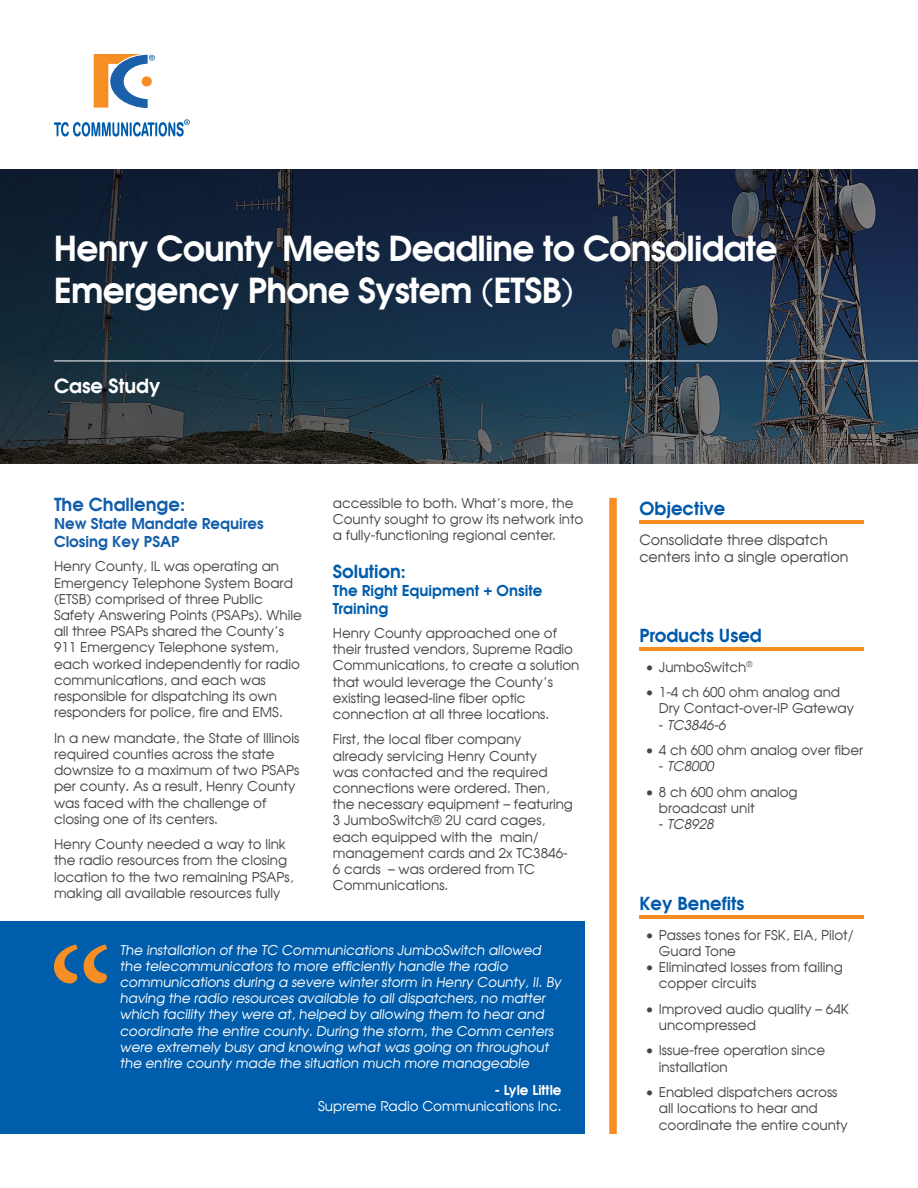
<style>
.page{position:relative;width:918px;height:1188px;background:#fff}
.page>*{position:absolute;margin:0;border:0;box-sizing:border-box;transform-origin:0 0}
.t1{font:700 34.5px/41.4px "Avalon";letter-spacing:-.02em;color:#fff}
.t2{font:700 19.5px "Avalon";color:#fff}
.t3{font:700 18px "Avalon";color:#0059ab}
.t4{font:700 18px "Avalon";color:#135eab}
.t5{font:700 18px "Avalon";color:#005dab}
.t6{font:700 15px/18px "Avalon";color:#135eab}
.t7{font:700 15px/18px "Avalon";color:#005dab}
.t8{font:14.25px/17.1px "Avalon Plain";color:#454547}
.t9{font:13.5px/16.2px "Avalon Plain";color:#454547}
.t10{font:13.5px/16.2px "Avalon Plain";color:#fff}
.t11{font:italic 13.5px "Avalon Plain";color:#454547}
.t12{font:700 13.5px "Avalon";color:#fff}
.s1{font-style:normal}
</style>
<div class="page">
<svg style="left:54px;top:119px;width:136px;height:17px"></svg>
<svg style="left:94px;top:54px;width:61px;height:54px"></svg>
<hr style="left:639px;top:521px;width:225px;height:3px;background:#f68d22">
<hr style="left:639px;top:648px;width:225px;height:3px;background:#f68d22">
<hr style="left:639px;top:916px;width:225px;height:3px;background:#f68d22">
<div style="left:609px;top:498px;width:8px;height:636px;background:#f68e23"></div>
<img style="left:0;top:170px;width:918px;height:294px">
<hr style="left:54px;top:361px;width:864px;height:1px;background:#fff">
<div style="left:0;top:922px;width:584px;height:212px;background:#005dab"></div>
<svg style="left:54px;top:944px;width:53px;height:39px"></svg>
<p class="t1" style="left:54px;top:227px;width:725px">Henry County Meets Deadline to Consolidate<br>Emergency Phone System (ETSB)</p>
<p class="t2" style="left:54px;top:372px;width:108px">Case Study</p>
<p class="t4" style="left:54px;top:493px;width:133px">The Challenge:</p>
<p class="t6" style="left:54px;top:514px;width:211px">New State Mandate Requires<br>Closing Key PSAP</p>
<p class="t9" style="left:54px;top:558px;width:249px">Henry County, IL was operating an Emergency Telephone System Board (ETSB) comprised of three Public Safety Answering Points (PSAPs). While all three PSAPs shared the County’s 911 Emergency Telephone system, each worked independently for radio communications, and each was responsible for dispatching its own responders for police, fire and EMS.</p>
<p class="t9" style="left:54px;top:730px;width:247px">In a new mandate, the State of Illinois required counties across the state downsize to a maximum of two PSAPs per county. As a result, Henry County was faced with the challenge of closing one of its centers.</p>
<p class="t9" style="left:54px;top:836px;width:241px">Henry County needed a way to link the radio resources from the closing location to the two remaining PSAPs, making all available resources fully</p>
<p class="t9" style="left:333px;top:495px;width:252px">accessible to both. What’s more, the<br>County sought to grow its network into a fully-functioning regional center.</p>
<p class="t5" style="left:333px;top:559px;width:75px">Solution:</p>
<p class="t7" style="left:333px;top:581px;width:211px">The Right Equipment + Onsite<br>Training</p>
<p class="t9" style="left:333px;top:625px;width:248px">Henry County approached one of their trusted vendors, Supreme Radio Communications, to create a solution that would leverage the County’s existing leased-line fiber optic connection at all three locations.</p>
<p class="t9" style="left:333px;top:731px;width:242px">First, the local fiber company already servicing Henry County<br>was contacted and the required connections were ordered. Then, the necessary equipment – featuring<br>3 JumboSwitch® 2U card cages, each equipped with the main/ management cards and 2x TC3846-<br>6 cards – was ordered from TC<br>Communications.</p>
<p class="t10" style="left:120px;top:941px;width:445px">The installation of the TC Communications JumboSwitch allowed the telecommunicators to more efficiently handle the radio communications during a severe winter storm in Henry County, II. By having the radio resources available to all dispatchers, no matter which facility they were at, helped by allowing them to hear and coordinate the entire county. During the storm, the Comm centers were extremely busy and knowing what was going on throughout the entire county made the situation much more manageable</p>
<p class="t12" style="left:495px;top:1081px;width:69px">- Lyle Little</p>
<p class="t10" style="left:318px;top:1098px;width:245px">Supreme Radio Communications Inc.</p>
<p class="t3" style="left:639px;top:496px;width:88px">Objective</p>
<p class="t8" style="left:639px;top:531px;width:211px">Consolidate three dispatch centers into a single operation</p>
<p class="t3" style="left:639px;top:623px;width:124px">Products Used</p>
<p class="t9" style="left:645px;top:659px;width:108px">• JumboSwitch<sup>®</sup></p>
<p class="t9" style="left:659px;top:684px;width:197px;text-indent:-14px">• 1-4 ch 600 ohm analog and<br>Dry Contact-over-IP Gateway</p>
<p class="t11" style="left:659px;top:716px;width:71px"><span class="s1">-</span> TC3846-6</p>
<p class="t9" style="left:645px;top:742px;width:219px">• 4 ch 600 ohm analog over fiber</p>
<p class="t11" style="left:659px;top:758px;width:59px"><span class="s1">-</span> TC8000</p>
<p class="t9" style="left:659px;top:784px;width:140px;text-indent:-14px">• 8 ch 600 ohm analog broadcast unit</p>
<p class="t11" style="left:659px;top:816px;width:59px"><span class="s1">-</span> TC8928</p>
<p class="t3" style="left:639px;top:891px;width:107px">Key Benefits</p>
<p class="t9" style="left:659px;top:926px;width:196px;text-indent:-14px">• Passes tones for FSK, EIA, Pilot/<br>Guard Tone</p>
<p class="t9" style="left:659px;top:959px;width:185px;text-indent:-14px">• Eliminated losses from failing copper circuits</p>
<p class="t9" style="left:659px;top:1001px;width:192px;text-indent:-14px">• Improved audio quality – 64K uncompressed</p>
<p class="t9" style="left:659px;top:1042px;width:168px;text-indent:-14px">• Issue-free operation since installation</p>
<p class="t9" style="left:659px;top:1084px;width:190px;text-indent:-14px">• Enabled dispatchers across all locations to hear and coordinate the entire county</p>
</div>
